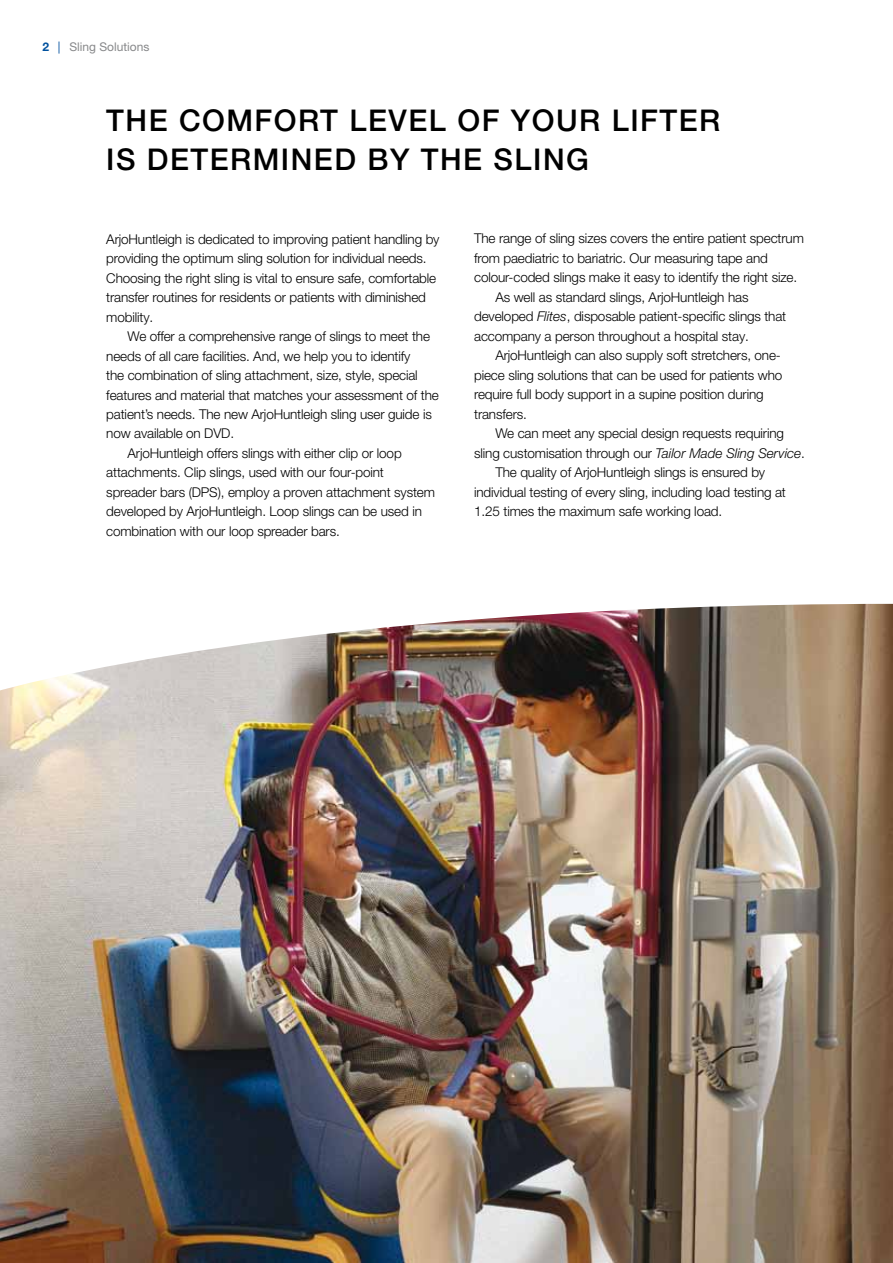
<style>
.page{position:relative;width:893px;height:1263px;background:#fff}
.page>*{position:absolute;margin:0;border:0;box-sizing:border-box;transform-origin:0 0}
.t1{font:500 30px/39px "Helvetica Neue LT Pro";letter-spacing:.05em;color:#000}
.t2{font:300 13.5px/19.5px "Helvetica Neue LT Pro";letter-spacing:-.01em;color:#000}
.t3{font:12px "Helvetica Neue LT Pro";color:#87888a}
.t4{font:700 12px "Helvetica Neue LT Pro";color:#00519e}
.s1{font-weight:400;font-style:italic}
.s2{font-style:italic}
</style>
<div class="page">
<img style="left:0;top:604px;width:893px;height:659px">
<p class="t4" style="left:43px;top:39px;width:19px">2 <span class="s1">|</span></p>
<p class="t3" style="left:70px;top:40px;width:82px">Sling Solutions</p>
<h1 class="t1" style="left:106px;top:101px;width:615px">THE COMFORT LEVEL OF YOUR LIFTER<br>IS DETERMINED BY THE SLING</h1>
<p class="t2" style="left:106px;top:229px;width:335px">ArjoHuntleigh is dedicated to improving patient handling by providing the optimum sling solution for individual needs.<br>Choosing the right sling is vital to ensure safe, comfortable transfer routines for residents or patients with diminished mobility.</p>
<p class="t2" style="left:128px;top:326px;width:304px">We offer a comprehensive range of slings to meet the</p>
<p class="t2" style="left:106px;top:346px;width:306px">needs of all care facilities. And, we help you to identify</p>
<p class="t2" style="left:106px;top:365px;width:313px">the combination of sling attachment, size, style, special</p>
<p class="t2" style="left:106px;top:385px;width:334px">features and material that matches your assessment of the</p>
<p class="t2" style="left:106px;top:404px;width:327px">patient’s needs. The new ArjoHuntleigh sling user guide is</p>
<p class="t2" style="left:106px;top:424px;width:129px">now available on DVD.</p>
<p class="t2" style="left:128px;top:443px;width:276px">ArjoHuntleigh offers slings with either clip or loop</p>
<p class="t2" style="left:106px;top:463px;width:279px">attachments. Clip slings, used with our four-point</p>
<p class="t2" style="left:106px;top:482px;width:330px">spreader bars (DPS), employ a proven attachment system</p>
<p class="t2" style="left:106px;top:502px;width:317px">developed by ArjoHuntleigh. Loop slings can be used in</p>
<p class="t2" style="left:106px;top:521px;width:235px">combination with our loop spreader bars.</p>
<p class="t2" style="left:474px;top:229px;width:331px">The range of sling sizes covers the entire patient spectrum</p>
<p class="t2" style="left:474px;top:248px;width:295px">from paediatric to bariatric. Our measuring tape and</p>
<p class="t2" style="left:474px;top:268px;width:325px">colour-coded slings make it easy to identify the right size.</p>
<p class="t2" style="left:495px;top:287px;width:255px">As well as standard slings, ArjoHuntleigh has</p>
<p class="t2" style="left:474px;top:307px;width:314px">developed <span class="s2">Flites</span>, disposable patient-specific slings that</p>
<p class="t2" style="left:474px;top:326px;width:276px">accompany a person throughout a hospital stay.</p>
<p class="t2" style="left:495px;top:346px;width:287px">ArjoHuntleigh can also supply soft stretchers, one-</p>
<p class="t2" style="left:474px;top:365px;width:310px">piece sling solutions that can be used for patients who</p>
<p class="t2" style="left:474px;top:385px;width:291px">require full body support in a supine position during</p>
<p class="t2" style="left:474px;top:404px;width:54px">transfers.</p>
<p class="t2" style="left:495px;top:424px;width:290px">We can meet any special design requests requiring</p>
<p class="t2" style="left:474px;top:443px;width:332px">sling customisation through our <span class="s2">Tailor Made Sling Service</span>.</p>
<p class="t2" style="left:495px;top:462px;width:271px">The quality of ArjoHuntleigh slings is ensured by</p>
<p class="t2" style="left:474px;top:482px;width:313px">individual testing of every sling, including load testing at</p>
<p class="t2" style="left:474px;top:501px;width:250px">1.25 times the maximum safe working load.</p>
</div>
